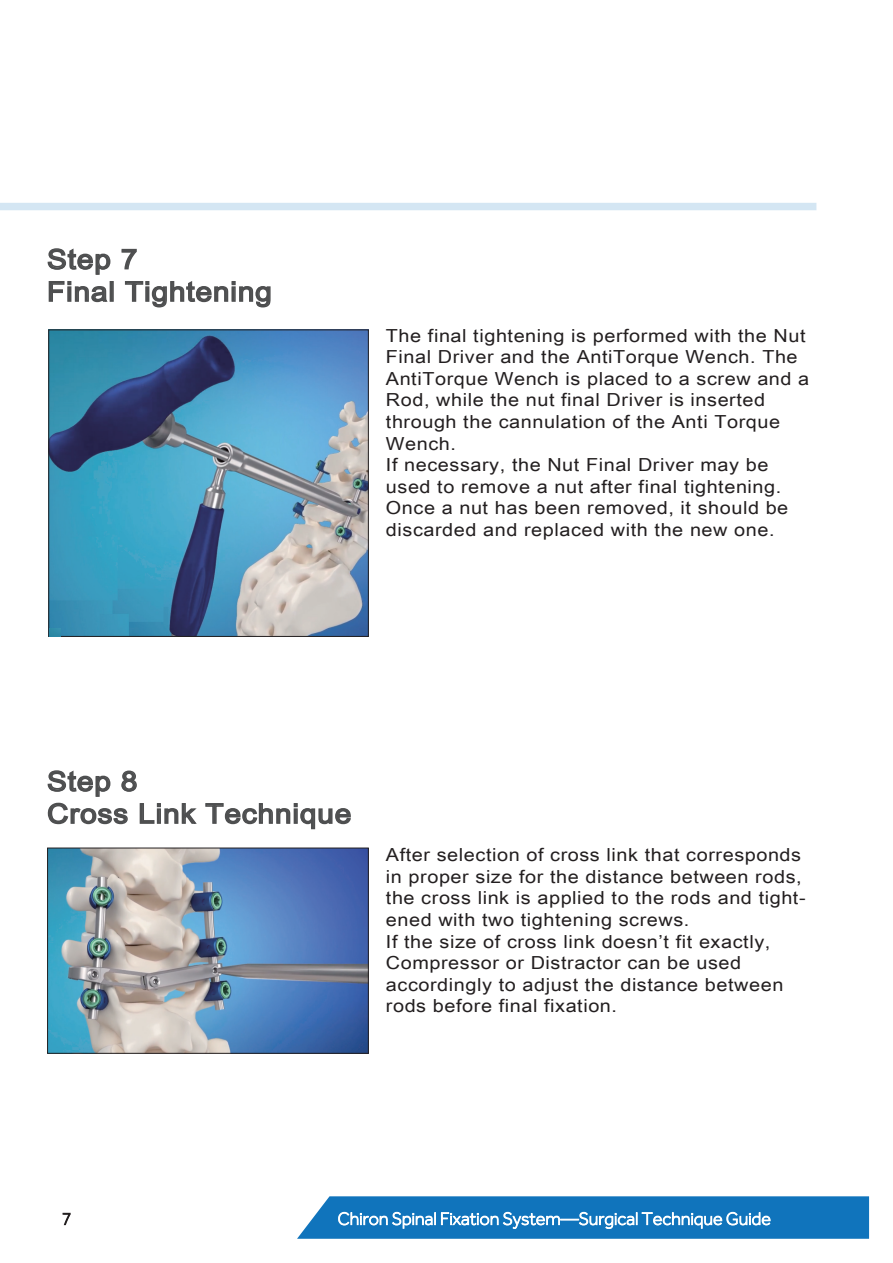
<style>
.page{position:relative;width:893px;height:1263px;background:#fff}
.page>*{position:absolute;margin:0;border:0;box-sizing:border-box;transform-origin:0 0}
.t1{font:27px/32.4px "Arial Unicode MS";letter-spacing:.03em;color:#4e4f50;scale:1.1 1}
.t2{font:18px/21.6px "Arial Unicode MS";letter-spacing:.03em;color:#231f20;scale:1.1 1}
.t3{font:300 18px "Effra";color:#fff}
.t4{font:300 18px "Effra";color:#231f20}
</style>
<div class="page">
<svg style="left:121px;top:248px;width:16px;height:22px"></svg>
<svg style="left:47px;top:248px;width:64px;height:55px"></svg>
<div style="left:110px;top:281px;width:4px;height:21px;border:2px solid #4e4f50"></div>
<svg style="left:124px;top:281px;width:147px;height:27px"></svg>
<svg style="left:47px;top:770px;width:150px;height:55px"></svg>
<svg style="left:205px;top:803px;width:146px;height:27px"></svg>
<div style="left:0;top:203px;width:816px;height:7px;background:#d4e6f3"></div>
<svg style="left:297px;top:1196px;width:572px;height:43px;background:#2d85c4"></svg>
<svg style="left:63px;top:1213px;width:8px;height:12px"></svg>
<img style="left:50px;top:331px;width:317px;height:304px">
<div style="left:48px;top:329px;width:321px;height:308px;border:1px solid #231f20"></div>
<svg style="left:49px;top:629px;width:12px;height:7px"></svg>
<img style="left:49px;top:850px;width:318px;height:202px">
<div style="left:47px;top:848px;width:322px;height:206px;border:1px solid #231f20"></div>
<h1 class="t1" style="left:47px;top:242px;width:206px">Step 7<br>Final Tightening</h1>
<p class="t2" style="left:386px;top:324px;width:386px">The final tightening is performed with the Nut Final Driver and the AntiTorque Wench. The AntiTorque Wench is placed to a screw and a Rod, while the nut final Driver is inserted through the cannulation of the Anti Torque Wench.<br>If necessary, the Nut Final Driver may be used to remove a nut after final tightening.<br>Once a nut has been removed, it should be discarded and replaced with the new one.</p>
<h1 class="t1" style="left:47px;top:764px;width:278px">Step 8<br>Cross Link Technique</h1>
<p class="t2" style="left:386px;top:843px;width:383px">After selection of cross link that corresponds in proper size for the distance between rods, the cross link is applied to the rods and tight&shy;ened with two tightening screws.<br>If the size of cross link doesn’t fit exactly, Compressor or Distractor can be used accordingly to adjust the distance between rods before final fixation.</p>
<p class="t4" style="left:62px;top:1208px;width:11px">7</p>
<p class="t3" style="left:338px;top:1208px;width:435px">Chiron Spinal Fixation System—Surgical Technique Guide</p>
</div>
